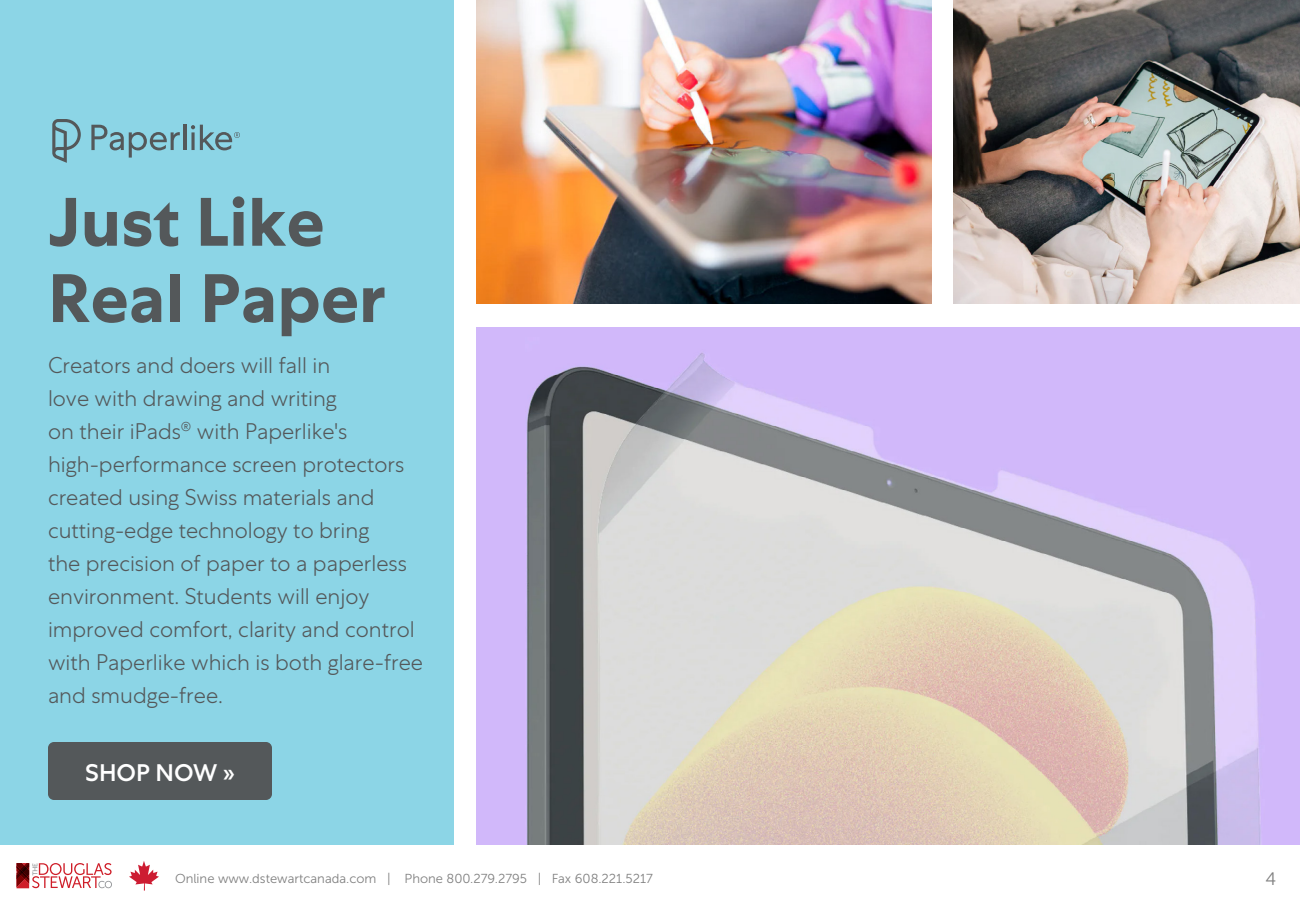
<style>
.page{position:relative;width:1300px;height:900px;background:#fff}
.page>*{position:absolute;margin:0;border:0;box-sizing:border-box;transform-origin:0 0}
.t1{font:700 68.3px/76.3px "Centra No 1";color:#54585a}
.t2{font:500 24px "Centra No 1";color:#fff}
.t3{font:300 22px/33px "Centra No 1";color:#54585a}
.t4{font:18px "Museo Sans 300";color:#808080}
.t5{font:13px "Museo Sans 300";color:#808080}
</style>
<div class="page">
<div style="left:0;top:0;width:454px;height:845px;background:#8cd5e6"></div>
<svg style="left:52px;top:119px;width:29px;height:44px"></svg>
<svg style="left:91px;top:125px;width:89px;height:33px"></svg>
<hr style="left:183px;top:125px;width:3px;height:25px;background:#54585a">
<svg style="left:191px;top:125px;width:49px;height:25px"></svg>
<div style="left:48px;top:742px;width:224px;height:58px;background:#54585a;border-radius:6px"></div>
<div style="left:476px;top:327px;width:824px;height:518px;background:#d1b8fa"></div>
<img style="left:526px;top:353px;width:735px;height:492px">
<img style="left:476px;top:0;width:455px;height:304px">
<img style="left:953px;top:0;width:347px;height:304px">
<svg style="left:17px;top:863px;width:95px;height:25px"></svg>
<svg style="left:129px;top:861px;width:30px;height:30px"></svg>
<h1 class="t1" style="left:48px;top:185px;width:339px">Just Like<br>Real Paper</h1>
<p class="t3" style="left:48px;top:349px;width:377px">Creators and doers will fall in<br>love with drawing and writing<br>on their iPads<sup>®</sup> with Paperlike's high-performance screen protectors created using Swiss materials and cutting-edge technology to bring<br>the precision of paper to a paperless environment. Students will enjoy improved comfort, clarity and control with Paperlike which is both glare-free and smudge-free.</p>
<p class="t2" style="left:85px;top:759px;width:151px">SHOP NOW »</p>
<p class="t5" style="left:175px;top:871px;width:479px">Online www.dstewartcanada.com | Phone 800.279.2795 | Fax 608.221.5217</p>
<p class="t4" style="left:1266px;top:869px;width:12px">4</p>
</div>
